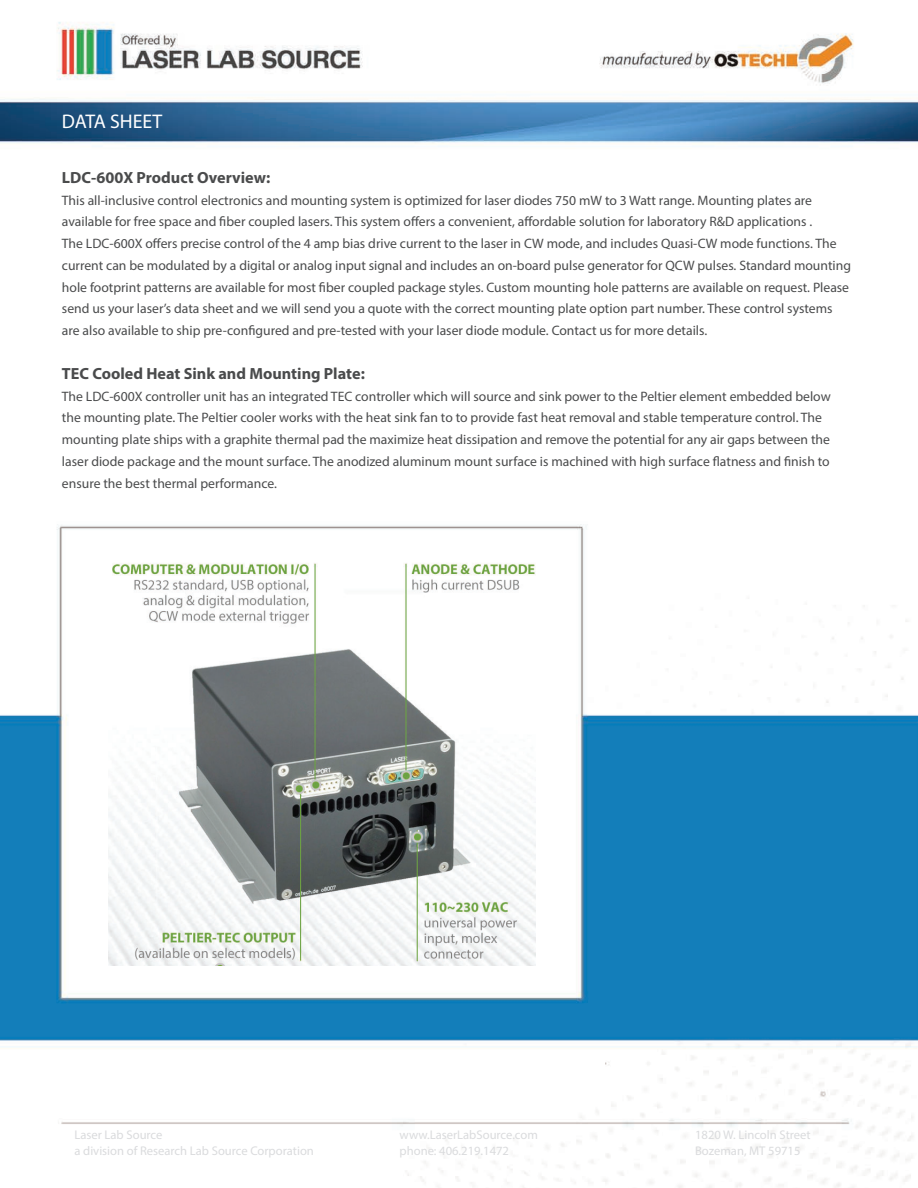
<style>
.page{position:relative;width:918px;height:1188px;background:#fff}
.page>*{position:absolute;margin:0;border:0;box-sizing:border-box;transform-origin:0 0}
.t1{font:19.8px "Myriad Pro";color:#fff}
.t2{font:700 16.2px "Myriad Pro";color:#4a4b4c}
.t3{font:13.65px/21.8px "Myriad Pro";color:#4a4b4c}
.t4{font:12.6px/15.9px "Myriad Pro";color:#dadbdd}
</style>
<div class="page">
<img style="left:0;top:22px;width:918px;height:1166px">
<img style="left:109px;top:538px;width:427px;height:427px">
<h1 class="t1" style="left:62px;top:114px;width:102px">DATA SHEET</h1>
<p class="t2" style="left:62px;top:171px;width:210px">LDC-600X Product Overview:</p>
<p class="t3" style="left:62px;top:190px;width:791px">This all-inclusive control electronics and mounting system is optimized for laser diodes 750 mW to 3 Watt range. Mounting plates are available for free space and fiber coupled lasers. This system offers a convenient, affordable solution for laboratory R&amp;D applications .<br>The LDC-600X offers precise control of the 4 amp bias drive current to the laser in CW mode, and includes Quasi-CW mode functions. The current can be modulated by a digital or analog input signal and includes an on-board pulse generator for QCW pulses. Standard mounting hole footprint patterns are available for most fiber coupled package styles. Custom mounting hole patterns are available on request. Please send us your laser’s data sheet and we will send you a quote with the correct mounting plate option part number. These control systems are also available to ship pre-configured and pre-tested with your laser diode module. Contact us for more details.</p>
<p class="t2" style="left:62px;top:367px;width:304px">TEC Cooled Heat Sink and Mounting Plate:</p>
<p class="t3" style="left:62px;top:386px;width:770px">The LDC-600X controller unit has an integrated TEC controller which will source and sink power to the Peltier element embedded below the mounting plate. The Peltier cooler works with the heat sink fan to to provide fast heat removal and stable temperature control. The mounting plate ships with a graphite thermal pad the maximize heat dissipation and remove the potential for any air gaps between the laser diode package and the mount surface. The anodized aluminum mount surface is machined with high surface flatness and finish to ensure the best thermal performance.</p>
<p class="t4" style="left:75px;top:1128px;width:241px">Laser Lab Source<br>a division of Research Lab Source Corporation</p>
<p class="t4" style="left:400px;top:1128px;width:140px">www.LaserLabSource.com phone: 406.219.1472</p>
<p class="t4" style="left:695px;top:1128px;width:117px">1820 W. Lincoln Street<br>Bozeman, MT 59715</p>
</div>
